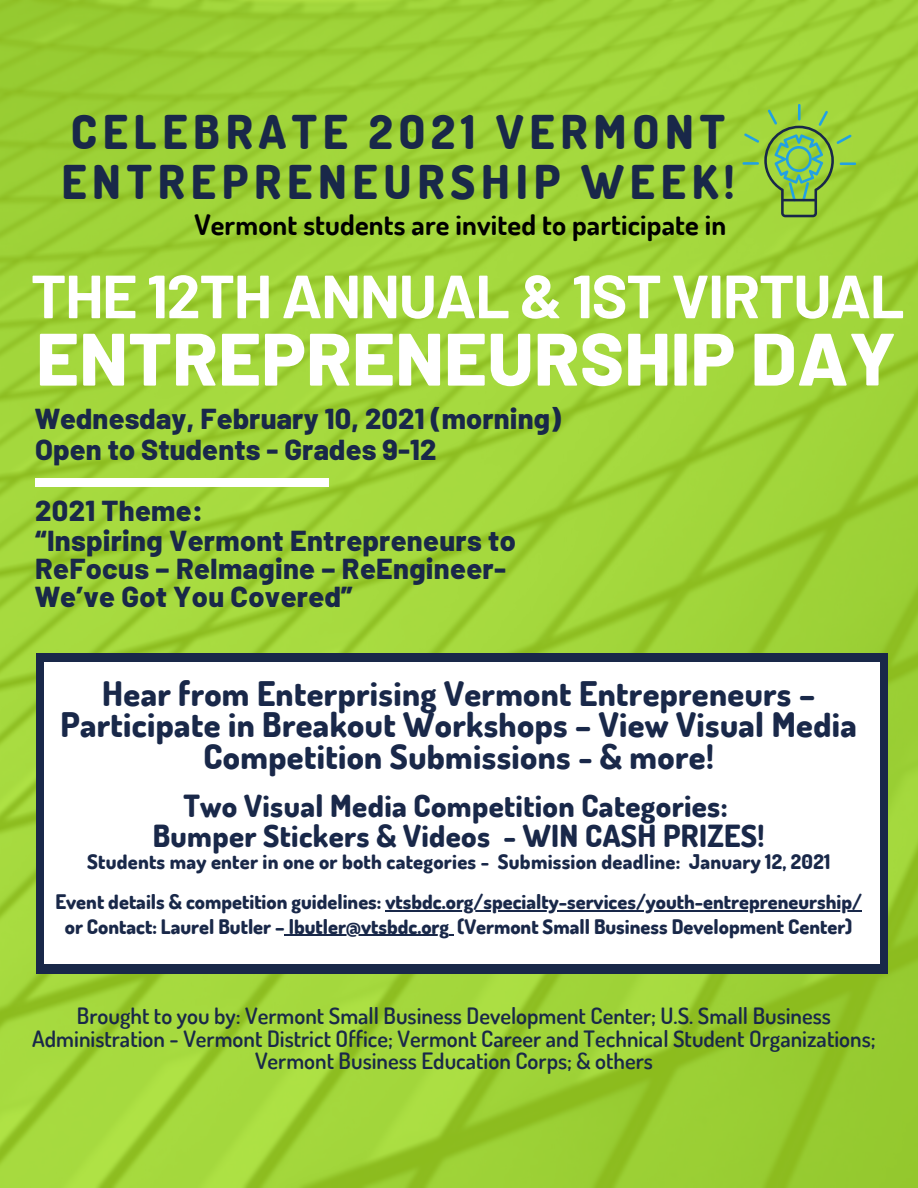
<style>
.page{position:relative;width:918px;height:1188px;background:#fff}
.page>*{position:absolute;margin:0;border:0;box-sizing:border-box;transform-origin:0 0}
.t1{font:800 74.1px "Barlow";letter-spacing:.005em;color:#fff}
.t2{font:700 60.9px "Barlow";letter-spacing:-.02em;color:#fff}
.t3{font:800 46.5px/49.8px "Dosis";letter-spacing:.125em;color:#192849}
.t4{font:800 33.9px/31.8px "Dosis";letter-spacing:.01em;color:#192849;text-align:center}
.t5{font:800 30.45px/30.3px "Dosis";letter-spacing:.01em;color:#192849;text-align:center}
.t6{font:800 28.8px/28.8px "Barlow";letter-spacing:.01em;color:#192849}
.t7{font:700 28.35px "Dosis";letter-spacing:.005em;color:#000}
.t8{font:600 22.5px/22.5px "Dosis";color:#192849;text-align:center}
.t9{font:800 20.25px "Dosis";letter-spacing:.01em;color:#192849}
.t10{font:800 20.1px/24.3px "Dosis";color:#192849;text-align:center}
</style>
<div class="page">
<img style="left:0;top:0;width:918px;height:1188px">
<hr style="left:743px;top:162px;width:16px;height:3px;background:#22a1e2">
<hr style="left:840px;top:162px;width:16px;height:3px;background:#22a1e2">
<svg style="left:744px;top:104px;width:108px;height:113px"></svg>
<div style="left:35px;top:478px;width:294px;height:9px;background:#fff"></div>
<svg style="left:409px;top:129px;width:6px;height:9px"></svg>
<div style="left:37px;top:653px;width:851px;height:320px;background:#192849"></div>
<div style="left:45px;top:662px;width:835px;height:301px;background:#fff"></div>
<hr style="left:385px;top:910px;width:477px;height:2px;background:#192849">
<hr style="left:289px;top:935px;width:160px;height:1px;background:#192849">
<h3 class="t3" style="left:61px;top:106px;width:675px">CELEBRATE 2021 VERMONT<br>ENTREPRENEURSHIP WEEK!</h3>
<p class="t7" style="left:194px;top:206px;width:533px">Vermont students are invited to participate in</p>
<h2 class="t2" style="left:31px;top:257px;width:875px">THE 12TH ANNUAL &amp; 1ST VIRTUAL</h2>
<h1 class="t1" style="left:36px;top:312px;width:861px">ENTREPRENEURSHIP DAY</h1>
<p class="t6" style="left:35px;top:402px;width:527px;line-height:31.3px">Wednesday, February 10, 2021 (morning)<br>Open to Students - Grades 9-12</p>
<p class="t6" style="left:35px;top:495px;width:482px">2021 Theme:<br>“Inspiring Vermont Entrepreneurs to<br>ReFocus – ReImagine – ReEngineer-<br>We’ve Got You Covered”</p>
<h3 class="t4" style="left:60px;top:676px;width:798px">Hear from Enterprising Vermont Entrepreneurs –<br>Participate in Breakout Workshops – View Visual Media<br>Competition Submissions - &amp; more!</h3>
<h3 class="t5" style="left:153px;top:790px;width:613px">Two Visual Media Competition Categories:<br>Bumper Stickers &amp; Videos - WIN CASH PRIZES!</h3>
<p class="t9" style="left:87px;top:848px;width:745px">Students may enter in one or both categories - Submission deadline: January 12, 2021</p>
<p class="t10" style="left:55px;top:889px;width:808px">Event details &amp; competition guidelines: vtsbdc.org/specialty-services/youth-entrepreneurship/ or Contact: Laurel Butler – lbutler@vtsbdc.org (Vermont Small Business Development Center)</p>
<p class="t8" style="left:32px;top:1004px;width:845px">Brought to you by: Vermont Small Business Development Center; U.S. Small Business<br>Administration - Vermont District Office; Vermont Career and Technical Student Organizations;<br>Vermont Business Education Corps; &amp; others</p>
</div>
